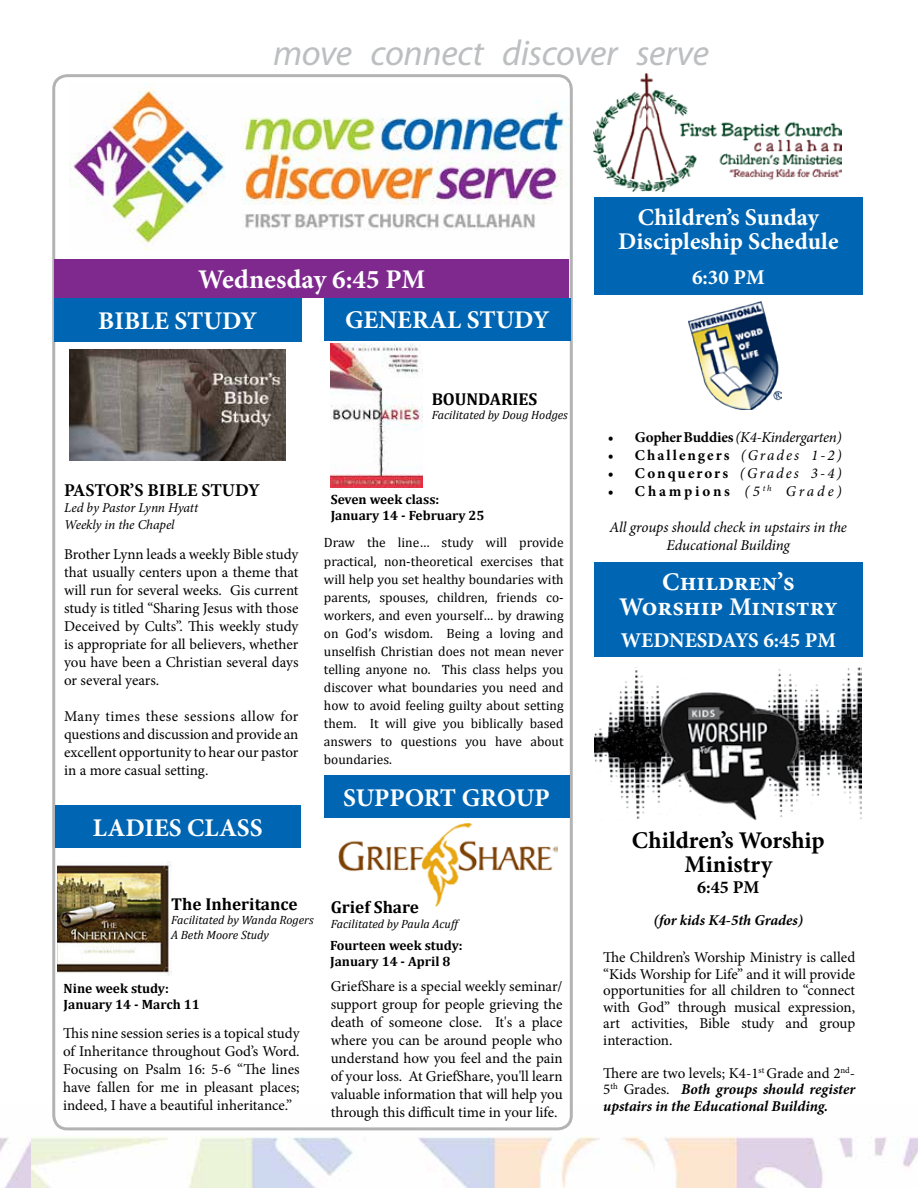
<style>
.page{position:relative;width:918px;height:1188px;background:#fff}
.page>*{position:absolute;margin:0;border:0;box-sizing:border-box;transform-origin:0 0}
.t1{font:italic 36px "Myriad Pro";letter-spacing:-.01em;color:#bcbec0}
.t2{font:700 27px "Minion Pro";color:#fff}
.t3{font:700 25.5px/24.6px "Minion Pro";color:#fff;text-align:center}
.t4{font:700 24px/24.3px "Minion Pro";color:#fff;text-align:center}
.t5{font:700 24px/24px "Minion Pro";color:#000;text-align:center}
.t6{font:700 21px "Minion Pro";color:#fff}
.t7{font:700 18px "Minion Pro";letter-spacing:-.005em;color:#000}
.t8{font:700 17.25px "Cambria";color:#000}
.t9{font:15px/18px "Minion Pro";color:#000;text-align:justify}
.t10{font:italic 700 15px/16.5px "Minion Pro";letter-spacing:-.005em;color:#000;text-align:justify}
.t11{font:italic 15px/18px "Minion Pro";letter-spacing:-.01em;color:#000;text-align:center}
.t12{font:700 15px "Minion Pro";letter-spacing:.145em;color:#000}
.t13{font:13.5px/18.1px "Cambria";color:#000;text-align:justify}
.t14{font:700 13.5px/16.2px "Cambria";color:#000}
.t15{font:italic 13.5px/16.2px "Minion Pro";letter-spacing:-.01em;color:#000}
.t16{font:italic 12px/14.4px "Cambria";color:#000}
.s1{font-weight:700;font-style:normal}
.s2{font-weight:400;font-style:italic}
.s3{font-weight:400;font-style:normal}
</style>
<div class="page">
<img style="left:0;top:1120px;width:918px;height:68px">
<div style="left:52px;top:74px;width:521px;height:1056px;border:3px solid #000;border-radius:14px"></div>
<img style="left:594px;top:73px;width:248px;height:119px">
<div style="left:594px;top:197px;width:268px;height:98px;background:#0066b3"></div>
<div style="left:594px;top:562px;width:268px;height:68px;background:#0066b3"></div>
<div style="left:594px;top:621px;width:268px;height:36px;background:#0066b3"></div>
<img style="left:594px;top:668px;width:268px;height:152px">
<img style="left:688px;top:302px;width:93px;height:107px">
<img style="left:69px;top:83px;width:500px;height:166px">
<div style="left:54px;top:259px;width:515px;height:39px;background:#7f298f"></div>
<img style="left:70px;top:349px;width:215px;height:112px">
<div style="left:54px;top:298px;width:248px;height:43px;background:#0066b3"></div>
<img style="left:331px;top:344px;width:92px;height:143px">
<img style="left:338px;top:822px;width:220px;height:84px">
<div style="left:324px;top:298px;width:247px;height:42px;background:#0066b3"></div>
<div style="left:324px;top:776px;width:245px;height:42px;background:#0066b3"></div>
<div style="left:55px;top:805px;width:245px;height:43px;background:#0066b3"></div>
<img style="left:58px;top:861px;width:114px;height:115px">
<h1 class="t1" style="left:273px;top:30px;width:437px">move connect discover serve</h1>
<h2 class="t2" style="left:198px;top:260px;width:229px">Wednesday 6:45 PM</h2>
<h3 class="t3" style="left:98px;top:308px;width:161px">BIBLE STUDY</h3>
<h3 class="t3" style="left:345px;top:308px;width:206px">GENERAL STUDY</h3>
<p class="t8" style="left:432px;top:386px;width:107px">BOUNDARIES</p>
<p class="t16" style="left:432px;top:407px;width:138px">Facilitated by Doug Hodges</p>
<p class="t7" style="left:64px;top:478px;width:197px">PASTOR’S BIBLE STUDY</p>
<p class="t15" style="left:64px;top:500px;width:136px">Led by Pastor Lynn Hyatt<br>Weekly in the Chapel</p>
<p class="t9" style="left:64px;top:545px;width:236px">Brother Lynn leads a weekly Bible study that usually centers upon a theme that will run for several weeks. Gis current study is titled “Sharing Jesus with those Deceived by Cults”. This weekly study is appropriate for all believers, whether you have been a Christian several days or several years.</p>
<p class="t9" style="left:64px;top:707px;width:236px">Many times these sessions allow for questions and discussion and provide an excellent opportunity to hear our pastor in a more casual setting.</p>
<h3 class="t3" style="left:93px;top:815px;width:171px">LADIES CLASS</h3>
<p class="t14" style="left:331px;top:491px;width:155px">Seven week class:<br>January 14 - February 25</p>
<p class="t13" style="left:324px;top:534px;width:241px">Draw the line… study will provide practical, non-theoretical exercises that will help you set healthy boundaries with parents, spouses, children, friends co&shy;workers, and even yourself… by drawing on God’s wisdom. Being a loving and unselfish Christian does not mean never telling anyone no. This class helps you discover what boundaries you need and how to avoid feeling guilty about setting them. It will give you biblically based answers to questions you have about boundaries.</p>
<h3 class="t3" style="left:343px;top:785px;width:208px">SUPPORT GROUP</h3>
<p class="t8" style="left:171px;top:892px;width:128px">The Inheritance</p>
<p class="t16" style="left:171px;top:913px;width:144px">Facilitated by Wanda Rogers<br>A Beth Moore Study</p>
<p class="t14" style="left:64px;top:979px;width:138px">Nine week study:<br>January 14 - March 11</p>
<p class="t9" style="left:63px;top:1025px;width:238px">This nine session series is a topical study of Inheritance throughout God’s Word.<br>Focusing on Psalm 16: 5-6 “The lines have fallen for me in pleasant places; indeed, I have a beautiful inheritance.”</p>
<p class="t8" style="left:331px;top:895px;width:90px">Grief Share</p>
<p class="t16" style="left:331px;top:916px;width:129px">Facilitated by Paula Acuff</p>
<p class="t14" style="left:330px;top:937px;width:134px">Fourteen week study:<br>January 14 - April 8</p>
<p class="t9" style="left:331px;top:978px;width:233px">GriefShare is a special weekly seminar/ support group for people grieving the death of someone close. It's a place where you can be around people who understand how you feel and the pain of your loss. At GriefShare, you'll learn valuable information that will help you through this difficult time in your life.</p>
<h3 class="t4" style="left:618px;top:205px;width:222px">Children’s Sunday<br>Discipleship Schedule</h3>
<h3 class="t6" style="left:692px;top:263px;width:74px">6:30 PM</h3>
<p class="t11" style="left:608px;top:428px;width:235px"><span class="s1">• Gopher Buddies</span> (K4-Kindergarten)</p>
<p class="t12" style="left:608px;top:445px;width:235px">• Challengers <span class="s2">(Grades 1-2)</span></p>
<p class="t12" style="left:608px;top:463px;width:235px">• Conquerors <span class="s2">(Grades 3-4)</span></p>
<p class="t12" style="left:608px;top:481px;width:235px">• Champions <span class="s2">(5</span> <sup>th</sup> <span class="s2">Grade)</span></p>
<p class="t11" style="left:609px;top:518px;width:239px">All groups should check in upstairs in the<br>Educational Building</p>
<h3 class="t3" style="left:619px;top:569px;width:220px">Children’s<br>Worship Ministry</h3>
<h3 class="t6" style="left:621px;top:625px;width:217px">WEDNESDAYS 6:45 PM</h3>
<h3 class="t5" style="left:632px;top:828px;width:194px">Children’s Worship<br>Ministry</h3>
<p class="t7" style="left:697px;top:875px;width:64px">6:45 PM</p>
<p class="t10" style="left:654px;top:912px;width:151px">(for kids K4-5th Grades)</p>
<p class="t9" style="left:603px;top:949px;width:253px;line-height:16.5px">The Children’s Worship Ministry is called “Kids Worship for Life” and it will provide opportunities for all children to “connect with God” through musical expression, art activities, Bible study and group interaction.</p>
<p class="t10" style="left:603px;top:1064px;width:253px"><span class="s3">There are two levels; K4-1</span><sup>st</sup> <span class="s3">Grade and 2</span><sup>nd</sup><span class="s3">-5</span><sup>th</sup> <span class="s3">Grades.</span> Both groups should register upstairs in the Educational Building.</p>
</div>
